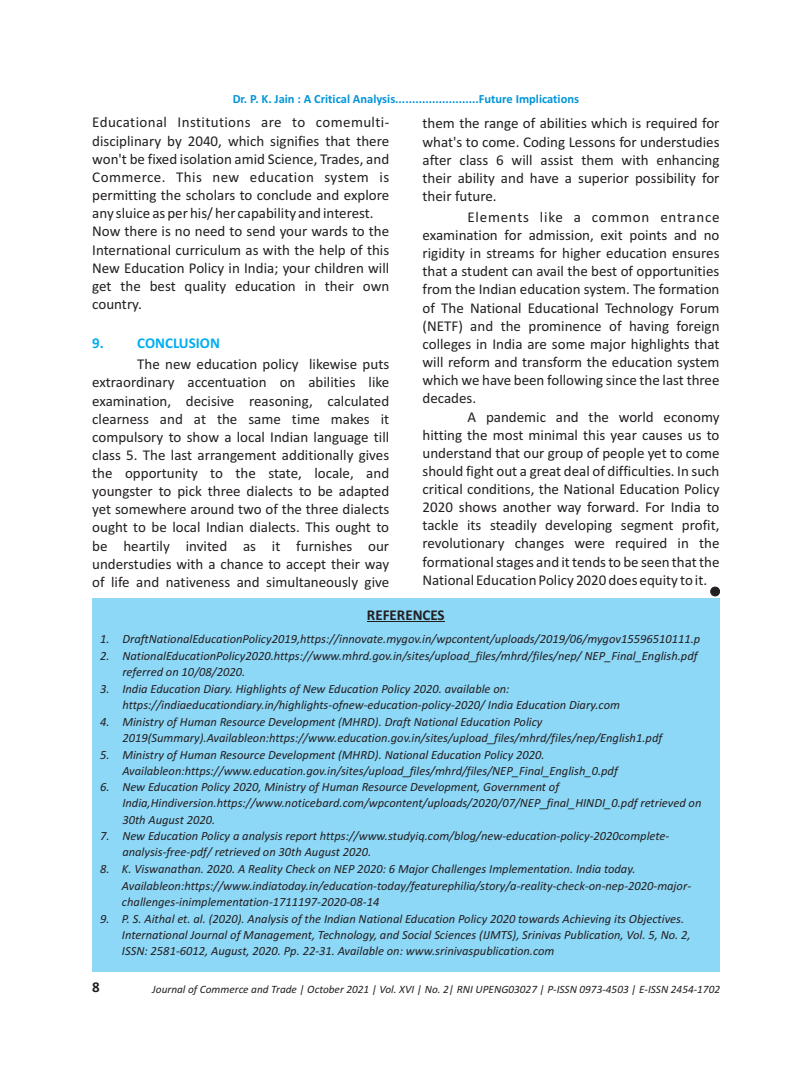
<style>
.page{position:relative;width:810px;height:1080px;background:#fff}
.page>*{position:absolute;margin:0;border:0;box-sizing:border-box;transform-origin:0 0}
.t1{font:15px/18.1px "Calibri";color:#231f20;text-align:justify}
.t2{font:700 15px "Calibri";color:#00aeef}
.t3{font:700 15px "Calibri";color:#231f20}
.t4{font:italic 12.5px/16px "Calibri";color:#231f20}
.t5{font:700 12.5px "Calibri";color:#0095d9}
.t6{font:italic 11.25px "Calibri";color:#231f20}
</style>
<div class="page">
<div style="left:92px;top:599px;width:627px;height:373px;background:#8dd7f7"></div>
<div style="left:710px;top:587px;width:10px;height:9px;background:#231f20;border:1px solid #231f20;border-radius:50%"></div>
<hr style="left:367px;top:621px;width:78px;height:1px;background:#231f20">
<p class="t5" style="left:233px;top:93px;width:348px">Dr. P. K. Jain : A Critical Analysis.........................Future Implications</p>
<p class="t1" style="left:92px;top:115px;width:299px;text-align:left">Educational Institutions are to comemulti&shy;disciplinary by 2040, which signifies that there won't be fixed isolation amid Science, Trades, and Commerce. This new education system is permitting the scholars to conclude and explore any sluice as per his/ her capability and interest.<br>Now there is no need to send your wards to the International curriculum as with the help of this New Education Policy in India; your children will get the best quality education in their own country.</p>
<p class="t1" style="left:423px;top:116px;width:298px">them the range of abilities which is required for what's to come. Coding Lessons for understudies after class 6 will assist them with enhancing their ability and have a superior possibility for their future.</p>
<p class="t1" style="left:423px;top:209px;width:298px;text-indent:45px">Elements like a common entrance examination for admission, exit points and no rigidity in streams for higher education ensures that a student can avail the best of opportunities from the Indian education system. The formation of The National Educational Technology Forum (NETF) and the prominence of having foreign colleges in India are some major highlights that will reform and transform the education system which we have been following since the last three decades.</p>
<p class="t1" style="left:423px;top:409px;width:298px;text-indent:45px">A pandemic and the world economy hitting the most minimal this year causes us to understand that our group of people yet to come should fight out a great deal of difficulties. In such critical conditions, the National Education Policy 2020 shows another way forward. For India to tackle its steadily developing segment profit, revolutionary changes were required in the formational stages and it tends to be seen that the National Education Policy 2020 does equity to it.</p>
<p class="t3" style="left:367px;top:608px;width:79px">REFERENCES</p>
<p class="t4" style="left:100px;top:632px;width:602px">1. DraftNationalEducationPolicy2019,https://innovate.mygov.in/wpcontent/uploads/2019/06/mygov15596510111.p</p>
<p class="t4" style="left:122px;top:649px;width:577px;text-indent:-22px">2. NationalEducationPolicy2020.https://www.mhrd.gov.in/sites/upload_files/mhrd/files/nep/ NEP_Final_English.pdf referred on 10/08/2020.</p>
<p class="t4" style="left:122px;top:682px;width:499px;text-indent:-22px">3. India Education Diary. Highlights of New Education Policy 2020. available on: https://indiaeducationdiary.in/highlights-ofnew-education-policy-2020/ India Education Diary.com</p>
<p class="t4" style="left:122px;top:715px;width:541px;text-indent:-22px">4. Ministry of Human Resource Development (MHRD). Draft National Education Policy<br>2019(Summary).Availableon:https://www.education.gov.in/sites/upload_files/mhrd/files/nep/English1.pdf</p>
<p class="t4" style="left:122px;top:748px;width:497px;text-indent:-22px">5. Ministry of Human Resource Development (MHRD). National Education Policy 2020.<br>Availableon:https://www.education.gov.in/sites/upload_files/mhrd/files/NEP_Final_English_0.pdf</p>
<p class="t4" style="left:122px;top:780px;width:581px;text-indent:-22px">6. New Education Policy 2020, Ministry of Human Resource Development, Government of<br>India,Hindiversion.https://www.noticebard.com/wpcontent/uploads/2020/07/NEP_final_HINDI_0.pdf retrieved on<br>30th August 2020.</p>
<p class="t4" style="left:122px;top:829px;width:548px;text-indent:-22px">7. New Education Policy a analysis report https://www.studyiq.com/blog/new-education-policy-2020complete&shy;analysis-free-pdf/ retrieved on 30th August 2020.</p>
<p class="t4" style="left:122px;top:862px;width:571px;line-height:16.4px;text-indent:-22px">8. K. Viswanathan. 2020. A Reality Check on NEP 2020: 6 Major Challenges Implementation. India today.<br>Availableon:https://www.indiatoday.in/education-today/featurephilia/story/a-reality-check-on-nep-2020-major&shy;challenges-inimplementation-1711197-2020-08-14</p>
<p class="t4" style="left:122px;top:912px;width:570px;text-indent:-22px">9. P. S. Aithal et. al. (2020). Analysis of the Indian National Education Policy 2020 towards Achieving its Objectives.<br>International Journal of Management, Technology, and Social Sciences (IJMTS), Srinivas Publication, Vol. 5, No. 2,<br>ISSN: 2581-6012, August, 2020. Pp. 22-31. Available on: www.srinivaspublication.com</p>
<p class="t2" style="left:92px;top:337px;width:129px">9. CONCLUSION</p>
<p class="t1" style="left:92px;top:357px;width:299px;text-indent:45px">The new education policy likewise puts extraordinary accentuation on abilities like examination, decisive reasoning, calculated clearness and at the same time makes it compulsory to show a local Indian language till class 5. The last arrangement additionally gives the opportunity to the state, locale, and youngster to pick three dialects to be adapted yet somewhere around two of the three dialects ought to be local Indian dialects. This ought to be heartily invited as it furnishes our understudies with a chance to accept their way of life and nativeness and simultaneously give</p>
<p class="t3" style="left:92px;top:981px;width:9px">8</p>
<p class="t6" style="left:152px;top:984px;width:569px">Journal of Commerce and Trade | October 2021 | Vol. XVI | No. 2| RNI UPENG03027 | P-ISSN 0973-4503 | E-ISSN 2454-1702</p>
</div>
